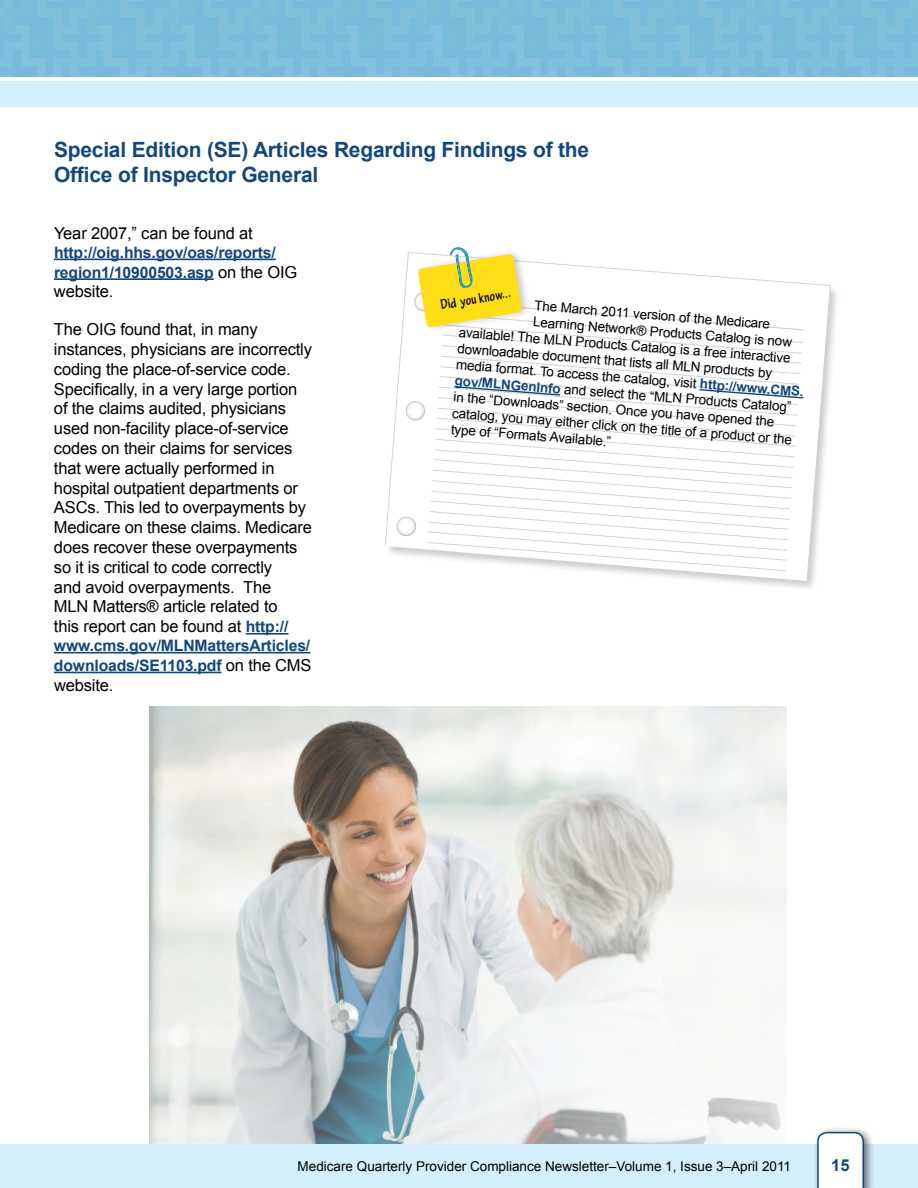
<style>
.page{position:relative;width:918px;height:1188px;background:#fff}
.page>*{position:absolute;margin:0;border:0;box-sizing:border-box;transform-origin:0 0}
.TEXT{font:700 21px/25.2px "Arial";letter-spacing:-.01em;color:#14477d}
.TEXT-2{font:16.5px/19.8px "Arial";letter-spacing:-.01em;color:#000}
.t1{font:700 16.5px "Arial";color:#14477d}
.TEXT-3{font:700 15.75px/19.8px "Arial";letter-spacing:-.01em;color:#14477d}
.t2{font:700 condensed 14.7px "Tekton Pro";color:#000}
.TEXT-4{font:13.5px "Arial";color:#000}
.TEXT-5{font:700 13.5px "Arial";color:#14477d}
.s1{font-weight:400;font-size:16.5px;color:#000}
.s2{font-weight:700;font-size:15.75px;color:#14477d}
</style>
<div class="page">
<div style="left:0;top:0;width:918px;height:77px;background:#7dbddc"></div>
<div style="left:0;top:81px;width:918px;height:25px;background:#d4effc"></div>
<div style="left:0;top:1145px;width:918px;height:43px;background:#d4effc"></div>
<div style="left:812px;top:1125px;width:63px;height:63px;background:#000;opacity:.57"></div>
<svg style="left:817px;top:1132px;width:47px;height:56px"></svg>
<hr style="left:54px;top:259px;width:222px;height:1px;background:#14477d">
<hr style="left:54px;top:278px;width:160px;height:2px;background:#14477d">
<hr style="left:246px;top:633px;width:42px;height:2px;background:#14477d">
<hr style="left:54px;top:652px;width:256px;height:2px;background:#14477d">
<hr style="left:54px;top:672px;width:168px;height:1px;background:#14477d">
<svg style="left:385px;top:283px;width:446px;height:299px"></svg>
<svg style="left:397px;top:247px;width:408px;height:324px"></svg>
<img style="left:149px;top:706px;width:637px;height:438px">
<p class="TEXT" style="left:54px;top:138px;width:537px">Special Edition (SE) Articles Regarding Findings of the<br>Office of Inspector General</p>
<p class="TEXT-2" style="left:54px;top:223px;width:200px">Year 2007,” can be found at</p>
<p class="TEXT-3" style="left:54px;top:243px;width:245px">http://oig.hhs.gov/oas/reports/ region1/10900503.asp <span class="s1">on the OIG</span></p>
<p class="TEXT-2" style="left:54px;top:282px;width:61px">website.</p>
<p class="TEXT-2" style="left:54px;top:320px;width:259px">The OIG found that, in many instances, physicians are incorrectly coding the place-of-service code.<br>Specifically, in a very large portion of the claims audited, physicians used non-facility place-of-service codes on their claims for services that were actually performed in hospital outpatient departments or ASCs. This led to overpayments by Medicare on these claims. Medicare does recover these overpayments so it is critical to code correctly<br>and avoid overpayments. The<br>MLN Matters® article related to<br>this report can be found at <span class="s2">http://</span></p>
<p class="TEXT-3" style="left:54px;top:636px;width:259px">www.cms.gov/MLNMattersArticles/ downloads/SE1103.pdf <span class="s1">on the CMS</span></p>
<p class="TEXT-2" style="left:54px;top:675px;width:61px">website.</p>
<p class="t2" style="left:439px;top:296px;width:73px;rotate:-10deg">Did you know...</p>
<p class="TEXT-4" style="left:535px;top:298px;width:238px;rotate:4deg">The March 2011 version of the Medicare</p>
<p class="TEXT-4" style="left:534px;top:314px;width:261px;rotate:4deg">Learning Network® Products Catalog is now</p>
<p class="TEXT-4" style="left:459px;top:325px;width:334px;rotate:4deg">available! The MLN Products Catalog is a free interactive</p>
<p class="TEXT-4" style="left:458px;top:341px;width:317px;rotate:4deg">downloadable document that lists all MLN products by</p>
<p class="TEXT-4" style="left:457px;top:357px;width:243px;rotate:4deg">media format. To access the catalog, visit</p>
<p class="TEXT-5" style="left:455px;top:372px;width:108px;rotate:4deg">gov/MLNGenInfo</p>
<p class="TEXT-5" style="left:701px;top:375px;width:106px;rotate:4deg">http://www.CMS.</p>
<p class="TEXT-4" style="left:565px;top:381px;width:229px;rotate:4deg">and select the “MLN Products Catalog”</p>
<p class="TEXT-4" style="left:454px;top:389px;width:323px;rotate:4deg">in the “Downloads” section. Once you have opened the</p>
<p class="TEXT-4" style="left:453px;top:405px;width:342px;rotate:4deg">catalog, you may either click on the title of a product or the</p>
<p class="TEXT-4" style="left:452px;top:421px;width:162px;rotate:4deg">type of “Formats Available.”</p>
<p class="TEXT-4" style="left:298px;top:1158px;width:495px">Medicare Quarterly Provider Compliance Newsletter–Volume 1, Issue 3–April 2011</p>
<p class="t1" style="left:831px;top:1155px;width:20px">15</p>
</div>
